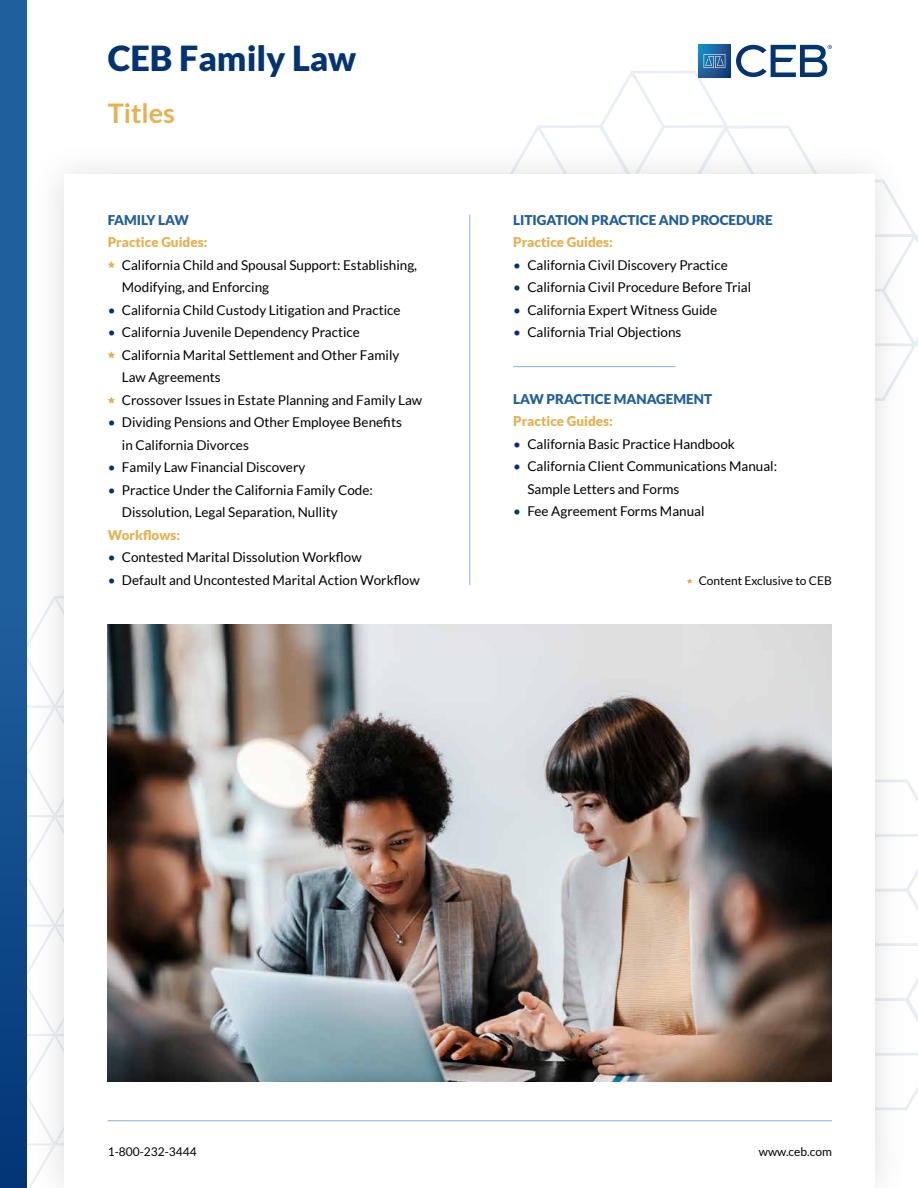
<style>
.page{position:relative;width:918px;height:1188px;background:#fff}
.page>*{position:absolute;margin:0;border:0;box-sizing:border-box;transform-origin:0 0}
.t1{font:900 34.5px "Lato";color:#003475}
.t2{font:700 27px "Lato";color:#e7b050}
.t3{font:13.5px/22.5px "Lato";color:#000}
.t4{font:900 13.5px "Lato";color:#205f9e}
.t5{font:900 13.5px "Lato";color:#e7b050}
.t6{font:12px "Lato";color:#000}
.s1{color:#003475}
</style>
<div class="page">
<svg style="left:603px;top:71px;width:151px;height:49px"></svg>
<img style="left:27px;top:120px;width:891px;height:1068px">
<img style="left:36px;top:182px;width:868px;height:1006px">
<div style="left:64px;top:174px;width:811px;height:1014px;background:#fff"></div>
<hr style="left:108px;top:1120px;width:724px;height:1px;background:#84b1d4">
<div style="left:0;top:0;width:27px;height:1188px;background:linear-gradient(to bottom,#286aa8,#094080)"></div>
<svg style="left:108px;top:261px;width:7px;height:7px"></svg>
<svg style="left:108px;top:397px;width:7px;height:7px"></svg>
<svg style="left:108px;top:351px;width:7px;height:7px"></svg>
<img style="left:108px;top:625px;width:724px;height:457px">
<svg style="left:687px;top:578px;width:5px;height:6px"></svg>
<hr style="left:513px;top:366px;width:162px;height:1px;background:#84b1d4">
<hr style="left:470px;top:215px;width:1px;height:370px;background:#84b1d4">
<svg style="left:698px;top:45px;width:33px;height:32px"></svg>
<svg style="left:704px;top:54px;width:21px;height:14px"></svg>
<svg style="left:736px;top:45px;width:96px;height:32px"></svg>
<h1 class="t1" style="left:108px;top:38px;width:250px">CEB Family Law</h1>
<h2 class="t2" style="left:108px;top:98px;width:69px">Titles</h2>
<p class="t4" style="left:513px;top:212px;width:261px">LITIGATION PRACTICE AND PROCEDURE</p>
<p class="t5" style="left:513px;top:234px;width:101px">Practice Guides:</p>
<p class="t3" style="left:513px;top:254px;width:216px"><span class="s1">•</span> California Civil Discovery Practice</p>
<p class="t3" style="left:513px;top:276px;width:240px"><span class="s1">•</span> California Civil Procedure Before Trial</p>
<p class="t3" style="left:513px;top:299px;width:206px"><span class="s1">•</span> California Expert Witness Guide</p>
<p class="t3" style="left:513px;top:321px;width:170px"><span class="s1">•</span> California Trial Objections</p>
<p class="t4" style="left:108px;top:212px;width:83px">FAMILY LAW</p>
<p class="t5" style="left:108px;top:234px;width:101px">Practice Guides:</p>
<p class="t3" style="left:122px;top:254px;width:297px">California Child and Spousal Support: Establishing,<br>Modifying, and Enforcing</p>
<p class="t3" style="left:108px;top:299px;width:294px"><span class="s1">•</span> California Child Custody Litigation and Practice</p>
<p class="t3" style="left:122px;top:321px;width:302px;text-indent:-14px"><span class="s1">•</span> California Juvenile Dependency Practice<br>California Marital Settlement and Other Family Law Agreements<br>Crossover Issues in Estate Planning and Family Law</p>
<p class="t3" style="left:122px;top:411px;width:282px;text-indent:-14px"><span class="s1">•</span> Dividing Pensions and Other Employee Benefits in California Divorces</p>
<p class="t3" style="left:108px;top:456px;width:199px"><span class="s1">•</span> Family Law Financial Discovery</p>
<p class="t3" style="left:122px;top:479px;width:253px;text-indent:-14px"><span class="s1">•</span> Practice Under the California Family Code:<br>Dissolution, Legal Separation, Nullity</p>
<p class="t5" style="left:108px;top:527px;width:74px">Workflows:</p>
<p class="t3" style="left:108px;top:546px;width:256px"><span class="s1">•</span> Contested Marital Dissolution Workflow</p>
<p class="t3" style="left:108px;top:569px;width:313px"><span class="s1">•</span> Default and Uncontested Marital Action Workflow</p>
<p class="t6" style="left:699px;top:574px;width:135px">Content Exclusive to CEB</p>
<p class="t4" style="left:513px;top:391px;width:200px">LAW PRACTICE MANAGEMENT</p>
<p class="t5" style="left:513px;top:413px;width:101px">Practice Guides:</p>
<p class="t3" style="left:513px;top:432px;width:223px"><span class="s1">•</span> California Basic Practice Handbook</p>
<p class="t3" style="left:527px;top:455px;width:251px;text-indent:-14px"><span class="s1">•</span> California Client Communications Manual:<br>Sample Letters and Forms</p>
<p class="t3" style="left:513px;top:500px;width:193px"><span class="s1">•</span> Fee Agreement Forms Manual</p>
<p class="t6" style="left:108px;top:1145px;width:91px">1-800-232-3444</p>
<p class="t6" style="left:759px;top:1145px;width:75px">www.ceb.com</p>
</div>
